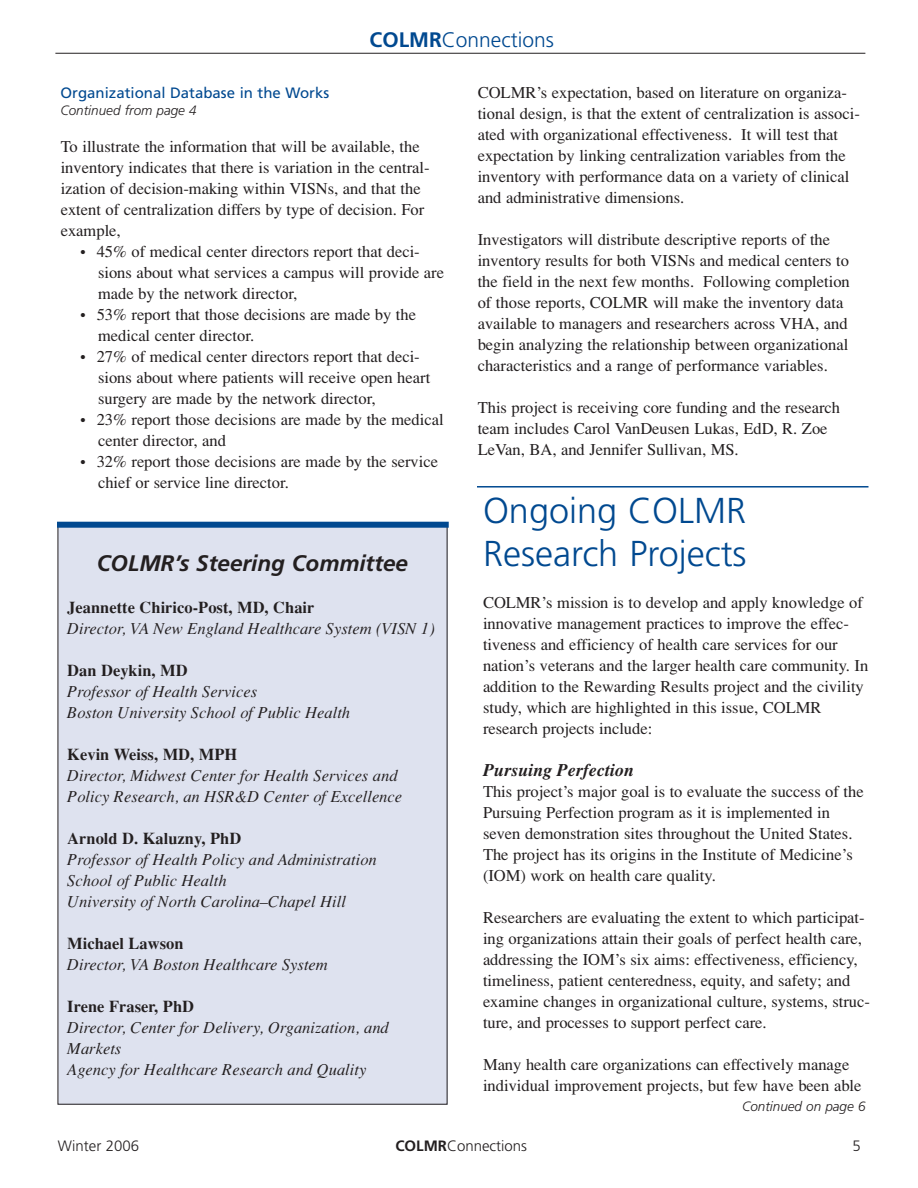
<style>
.page{position:relative;width:918px;height:1188px;background:#fff}
.page>*{position:absolute;margin:0;border:0;box-sizing:border-box;transform-origin:0 0}
.t1{font:300 36px/43.2px "Frutiger";color:#014990}
.t2{font:italic 700 22.5px "Frutiger";color:#231f20}
.t3{font:300 21px "Frutiger";color:#014990}
.t4{font:italic 700 18px "Times";color:#231f20}
.t5{font:16.5px/21px "Times";color:#231f20}
.t6{font:italic 16.5px/21px "Times";color:#231f20}
.t7{font:700 16.5px "Times";color:#231f20}
.t8{font:15px "Frutiger";color:#014990}
.t9{font:300 15px "Frutiger";color:#231f20}
.t10{font:italic 300 13.5px "Frutiger";color:#231f20}
.s1{font-weight:700}
</style>
<div class="page">
<hr style="left:55px;top:53px;width:810px;height:1px;background:#231f20">
<div style="left:58px;top:524px;width:389px;height:580px;background:#dee2ef"></div>
<div style="left:57px;top:522px;width:392px;height:6px;background:#014990"></div>
<hr style="left:477px;top:486px;width:391px;height:2px;background:#014990">
<p class="t3" style="left:370px;top:31px;width:186px"><span class="s1">COLMR</span>Connections</p>
<p class="t8" style="left:61px;top:86px;width:270px">Organizational Database in the Works</p>
<p class="t10" style="left:61px;top:104px;width:138px">Continued from page 4</p>
<p class="t5" style="left:61px;top:138px;width:370px">To illustrate the information that will be available, the inventory indicates that there is variation in the central&shy;ization of decision-making within VISNs, and that the extent of centralization differs by type of decision. For example,</p>
<p class="t5" style="left:98px;top:243px;width:347px;text-indent:-18px">• 45% of medical center directors report that deci&shy;sions about what services a campus will provide are made by the network director,</p>
<p class="t5" style="left:98px;top:306px;width:320px;text-indent:-18px">• 53% report that those decisions are made by the medical center director.</p>
<p class="t5" style="left:98px;top:348px;width:334px;text-indent:-18px">• 27% of medical center directors report that deci&shy;sions about where patients will receive open heart surgery are made by the network director,</p>
<p class="t5" style="left:98px;top:411px;width:347px;text-indent:-18px">• 23% report those decisions are made by the medical center director, and</p>
<p class="t5" style="left:98px;top:453px;width:342px;text-indent:-18px">• 32% report those decisions are made by the service chief or service line director.</p>
<h2 class="t2" style="left:97px;top:554px;width:313px">COLMR’s Steering Committee</h2>
<p class="t7" style="left:67px;top:602px;width:249px">Jeannette Chirico-Post, MD, Chair</p>
<p class="t6" style="left:67px;top:619px;width:369px">Director, VA New England Healthcare System (VISN 1)</p>
<p class="t7" style="left:67px;top:665px;width:122px">Dan Deykin, MD</p>
<p class="t6" style="left:67px;top:682px;width:284px">Professor of Health Services<br>Boston University School of Public Health</p>
<p class="t7" style="left:67px;top:749px;width:172px">Kevin Weiss, MD, MPH</p>
<p class="t6" style="left:67px;top:766px;width:336px">Director, Midwest Center for Health Services and<br>Policy Research, an HSR&amp;D Center of Excellence</p>
<p class="t7" style="left:67px;top:833px;width:176px">Arnold D. Kaluzny, PhD</p>
<p class="t6" style="left:67px;top:850px;width:311px">Professor of Health Policy and Administration<br>School of Public Health<br>University of North Carolina–Chapel Hill</p>
<p class="t7" style="left:67px;top:938px;width:118px">Michael Lawson</p>
<p class="t6" style="left:67px;top:955px;width:262px">Director, VA Boston Healthcare System</p>
<p class="t7" style="left:67px;top:1001px;width:128px">Irene Fraser, PhD</p>
<p class="t6" style="left:67px;top:1018px;width:323px">Director, Center for Delivery, Organization, and<br>Markets<br>Agency for Healthcare Research and Quality</p>
<p class="t5" style="left:478px;top:83px;width:384px">COLMR’s expectation, based on literature on organiza&shy;tional design, is that the extent of centralization is associ&shy;ated with organizational effectiveness. It will test that expectation by linking centralization variables from the inventory with performance data on a variety of clinical and administrative dimensions.</p>
<p class="t5" style="left:478px;top:230px;width:374px">Investigators will distribute descriptive reports of the inventory results for both VISNs and medical centers to the field in the next few months. Following completion of those reports, COLMR will make the inventory data available to managers and researchers across VHA, and begin analyzing the relationship between organizational characteristics and a range of performance variables.</p>
<p class="t5" style="left:478px;top:398px;width:364px">This project is receiving core funding and the research team includes Carol VanDeusen Lukas, EdD, R. Zoe<br>LeVan, BA, and Jennifer Sullivan, MS.</p>
<h1 class="t1" style="left:483px;top:492px;width:265px">Ongoing COLMR<br>Research Projects</h1>
<p class="t5" style="left:483px;top:594px;width:387px">COLMR’s mission is to develop and apply knowledge of innovative management practices to improve the effec&shy;tiveness and efficiency of health care services for our nation’s veterans and the larger health care community. In addition to the Rewarding Results project and the civility study, which are highlighted in this issue, COLMR research projects include:</p>
<p class="t4" style="left:483px;top:764px;width:152px">Pursuing Perfection</p>
<p class="t5" style="left:483px;top:783px;width:382px">This project’s major goal is to evaluate the success of the Pursuing Perfection program as it is implemented in seven demonstration sites throughout the United States.<br>The project has its origins in the Institute of Medicine’s (IOM) work on health care quality.</p>
<p class="t5" style="left:483px;top:909px;width:389px">Researchers are evaluating the extent to which participat&shy;ing organizations attain their goals of perfect health care, addressing the IOM’s six aims: effectiveness, efficiency, timeliness, patient centeredness, equity, and safety; and examine changes in organizational culture, systems, struc&shy;ture, and processes to support perfect care.</p>
<p class="t5" style="left:483px;top:1056px;width:380px">Many health care organizations can effectively manage individual improvement projects, but few have been able</p>
<p class="t10" style="left:742px;top:1101px;width:125px">Continued on page 6</p>
<p class="t9" style="left:58px;top:1140px;width:83px">Winter 2006</p>
<p class="t9" style="left:395px;top:1140px;width:133px"><span class="s1">COLMR</span>Connections</p>
<p class="t9" style="left:853px;top:1140px;width:10px">5</p>
</div>
